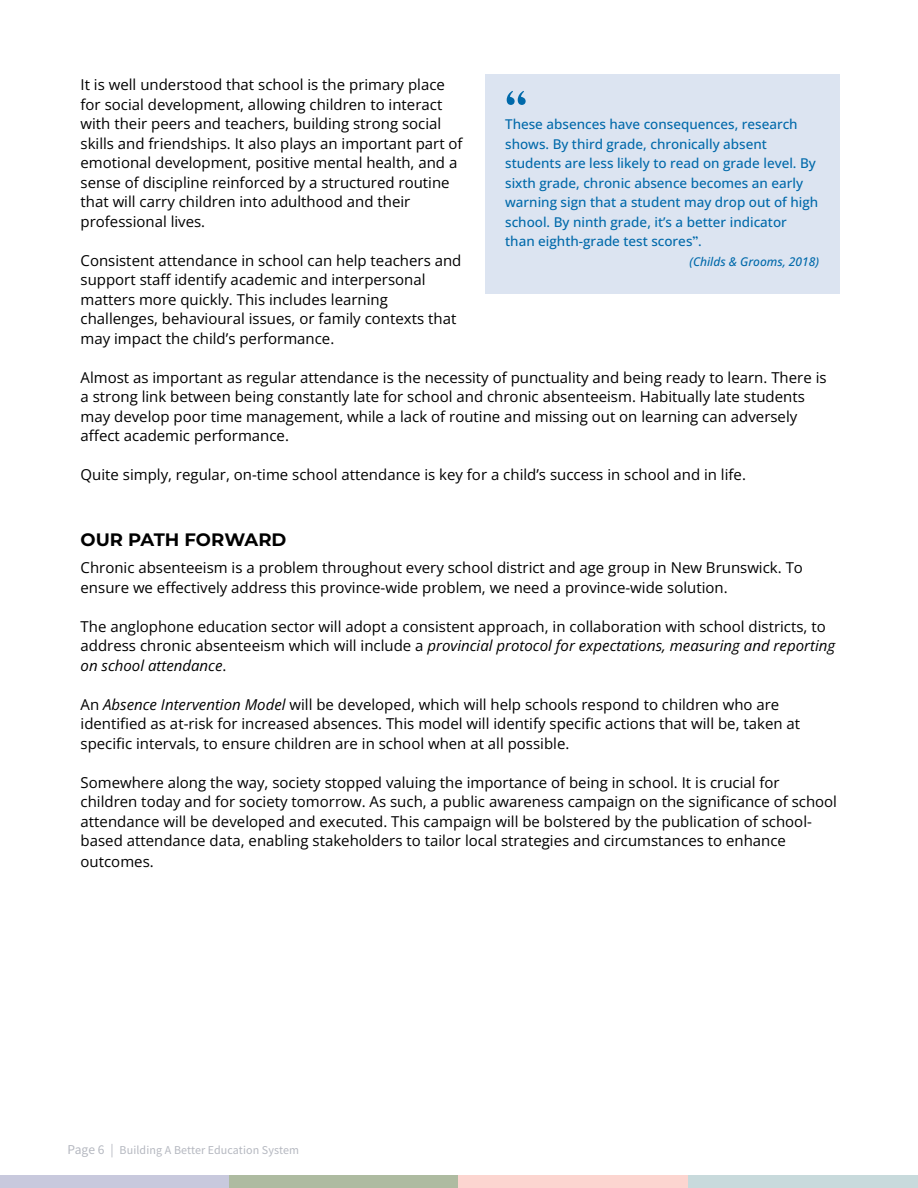
<style>
.page{position:relative;width:918px;height:1188px;background:#fff}
.page>*{position:absolute;margin:0;border:0;box-sizing:border-box;transform-origin:0 0}
.t1{font:52.5px "DM Serif Text";color:#0069aa}
.t2{font:700 18px "Montserrat";color:#000}
.t3{font:15px/19.5px "Open Sans";color:#000}
.t4{font:500 13.5px/19.5px "Open Sans";color:#0069aa}
.t5{font:12px "Source Sans Variable";letter-spacing:.01em;color:#b5b8c0}
.t6{font:italic 500 12px "Open Sans";color:#0069aa}
.s1{font-family:"DM Serif Text";font-weight:400}
.s2{font-style:italic}
.s3{font-size:13.5px}
</style>
<div class="page">
<div style="left:0;top:1175px;width:229px;height:13px;background:#c8c9dd"></div>
<div style="left:229px;top:1175px;width:230px;height:13px;background:#aebba1"></div>
<div style="left:459px;top:1175px;width:229px;height:13px;background:#fcd5d0"></div>
<div style="left:688px;top:1175px;width:230px;height:13px;background:#c8dadc"></div>
<div style="left:485px;top:74px;width:354px;height:220px;background:#dce4f1"></div>
<p class="t3" style="left:81px;top:75px;width:384px">It is well understood that school is the primary place for social development, allowing children to interact with their peers and teachers, building strong social skills and friendships. It also plays an important part of emotional development, positive mental health, and a sense of discipline reinforced by a structured routine that will carry children into adulthood and their professional lives.</p>
<p class="t3" style="left:81px;top:250px;width:382px">Consistent attendance in school can help teachers and support staff identify academic and interpersonal matters more quickly. This includes learning challenges, behavioural issues, or family contexts that may impact the child’s performance.</p>
<p class="t3" style="left:81px;top:367px;width:748px">Almost as important as regular attendance is the necessity of punctuality and being ready to learn. There is a strong link between being constantly late for school and chronic absenteeism. Habitually late students may develop poor time management, while a lack of routine and missing out on learning can adversely affect academic performance.</p>
<p class="t3" style="left:81px;top:465px;width:667px">Quite simply, regular, on-time school attendance is key for a child’s success in school and in life.</p>
<h1 class="t1" style="left:505px;top:81px;width:24px">“</h1>
<p class="t4" style="left:505px;top:114px;width:315px">These absences have consequences, research shows. By third grade, chronically absent students are less likely to read on grade level. By sixth grade, chronic absence becomes an early warning sign that a student may drop out of high school. By ninth grade, it’s a better indicator than eighth-grade test scores<span class="s1">”</span>.</p>
<p class="t6" style="left:689px;top:253px;width:131px">(Childs &amp; Grooms, 2018)</p>
<p class="t2" style="left:81px;top:527px;width:207px">OUR PATH FORWARD</p>
<p class="t3" style="left:81px;top:558px;width:724px">Chronic absenteeism is a problem throughout every school district and age group in New Brunswick. To ensure we effectively address this province-wide problem, we need a province-wide solution.</p>
<p class="t3" style="left:81px;top:616px;width:756px">The anglophone education sector will adopt a consistent approach, in collaboration with school districts, to address chronic absenteeism which will include a <span class="s2">provincial protocol for expectations, measuring and reporting on school attendance</span>.</p>
<p class="t3" style="left:81px;top:694px;width:721px">An <span class="s2">Absence Intervention Model</span> will be developed, which will help schools respond to children who are identified as at-risk for increased absences. This model will identify specific actions that will be, taken at specific intervals, to ensure children are in school when at all possible.</p>
<p class="t3" style="left:81px;top:772px;width:758px">Somewhere along the way, society stopped valuing the importance of being in school. It is crucial for children today and for society tomorrow. As such, a public awareness campaign on the significance of school attendance will be developed and executed. This campaign will be bolstered by the publication of school&shy;based attendance data, enabling stakeholders to tailor local strategies and circumstances to enhance</p>
<p class="t3" style="left:81px;top:852px;width:75px">outcomes.</p>
<p class="t5" style="left:68px;top:1142px;width:233px"><span class="s3">Page 6 |</span> Building A Better Education System</p>
</div>
